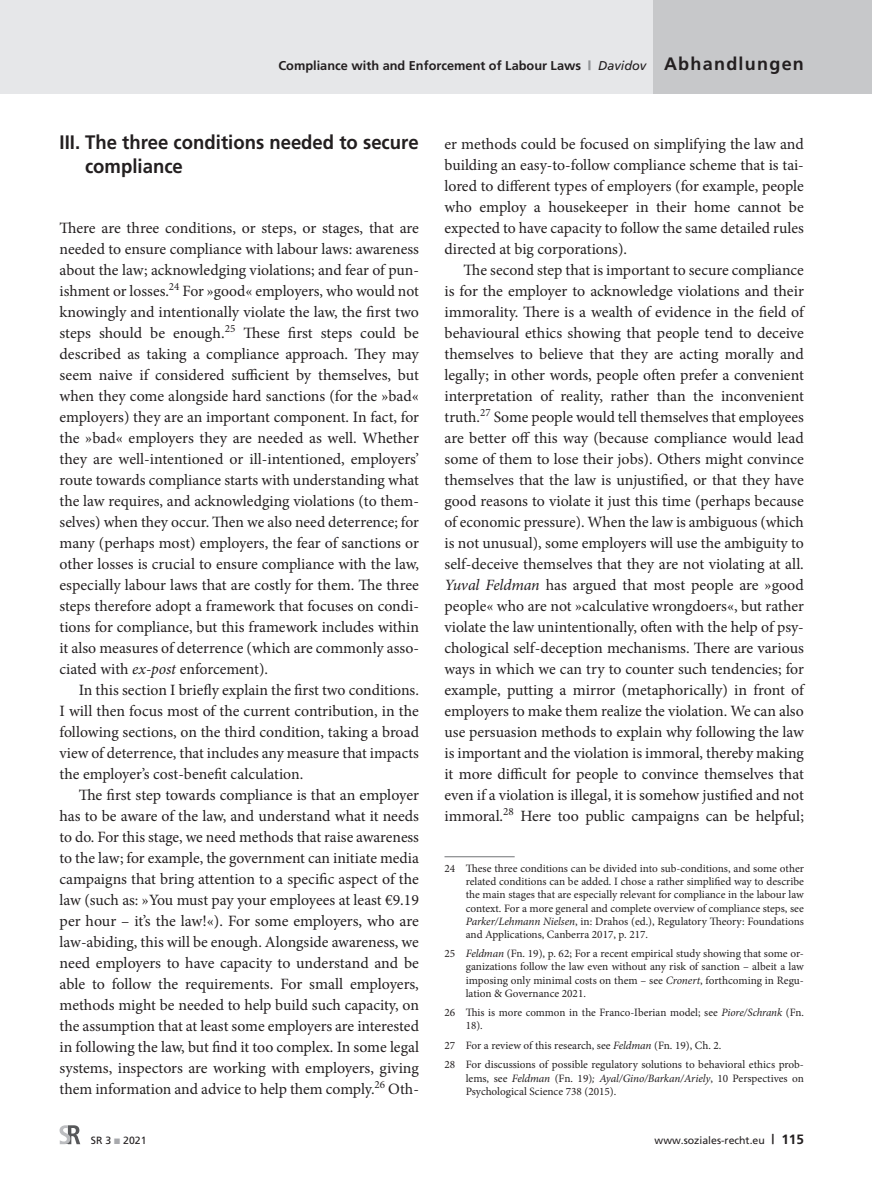
<style>
.page{position:relative;width:872px;height:1191px;background:#fff}
.page>*{position:absolute;margin:0;border:0;box-sizing:border-box;transform-origin:0 0}
.t1{font:700 19.5px/24px "Frutiger";color:#231f20;scale:.95 1}
.GS_Folge{font:15.75px/21px "Minion Pro";color:#231f20;text-align:justify}
.GS{font:15.75px/21px "Minion Pro";color:#231f20;text-align:justify}
.t2{font:700 12.75px "Frutiger";color:#231f20}
.FN_Standard{font:11.25px/13.2px "Minion Pro";color:#231f20;text-align:justify}
.FN_Linie{font:11.25px/13.2px "Minion Pro";color:#231f20;text-align:justify}
.t3{font:10.5px "Frutiger";color:#231f20}
.s1{font-weight:900;color:#939598}
.s2{font-weight:400;font-style:italic}
.s3{font-size:18px}
.s4{font-style:italic}
.s5{color:#a8a9ad}
.s6{font-weight:700;font-size:13.5px}
</style>
<div class="page">
<div style="left:0;top:0;width:872px;height:94px;background:#e6e7e9"></div>
<div style="left:653px;top:0;width:219px;height:94px;background:#c7c8ca"></div>
<svg style="left:60px;top:1125px;width:20px;height:19px"></svg>
<hr style="left:444px;top:856px;width:70px;height:1px;background:#808285">
<p class="t2" style="left:278px;top:58px;width:527px">Compliance with and Enforcement of Labour Laws <span class="s1">|</span> <span class="s2">Davidov</span> <span class="s3">Abhandlungen</span></p>
<p class="t1" style="left:85px;top:130px;width:353px;text-indent:-26px">III. The three conditions needed to secure compliance</p>
<p class="GS" style="left:60px;top:217px;width:361px">There are three conditions, or steps, or stages, that are needed to ensure compliance with labour laws: awareness about the law; acknowledging violations; and fear of pun&shy;ishment or losses.<sup>24</sup> For »good« employers, who would not knowingly and intentionally violate the law, the first two steps should be enough.<sup>25</sup> These first steps could be described as taking a compliance approach. They may seem naive if considered sufficient by themselves, but when they come alongside hard sanctions (for the »bad« employers) they are an important component. In fact, for the »bad« employers they are needed as well. Whether they are well-intentioned or ill-intentioned, employers’ route towards compliance starts with understanding what the law requires, and acknowledging violations (to them&shy;selves) when they occur. Then we also need deterrence; for many (perhaps most) employers, the fear of sanctions or other losses is crucial to ensure compliance with the law, especially labour laws that are costly for them. The three steps therefore adopt a framework that focuses on condi&shy;tions for compliance, but this framework includes within it also measures of deterrence (which are commonly asso&shy;ciated with <span class="s4">ex-post</span> enforcement).</p>
<p class="GS_Folge" style="left:60px;top:679px;width:361px;text-indent:19px">In this section I briefly explain the first two conditions.<br>I will then focus most of the current contribution, in the following sections, on the third condition, taking a broad view of deterrence, that includes any measure that impacts the employer’s cost-benefit calculation.</p>
<p class="GS_Folge" style="left:60px;top:784px;width:361px;text-indent:19px">The first step towards compliance is that an employer has to be aware of the law, and understand what it needs to do. For this stage, we need methods that raise awareness to the law; for example, the government can initiate media campaigns that bring attention to a specific aspect of the law (such as: »You must pay your employees at least €9.19 per hour – it’s the law!«). For some employers, who are law-abiding, this will be enough. Alongside awareness, we need employers to have capacity to understand and be able to follow the requirements. For small employers, methods might be needed to help build such capacity, on the assumption that at least some employers are interested in following the law, but find it too complex. In some legal systems, inspectors are working with employers, giving them information and advice to help them comply.<sup>26</sup> Oth-</p>
<p class="GS_Folge" style="left:444px;top:133px;width:361px">er methods could be focused on simplifying the law and building an easy-to-follow compliance scheme that is tai&shy;lored to different types of employers (for example, people who employ a housekeeper in their home cannot be expected to have capacity to follow the same detailed rules directed at big corporations).</p>
<p class="GS_Folge" style="left:444px;top:259px;width:361px;text-indent:19px">The second step that is important to secure compliance is for the employer to acknowledge violations and their immorality. There is a wealth of evidence in the field of behavioural ethics showing that people tend to deceive themselves to believe that they are acting morally and legally; in other words, people often prefer a convenient interpretation of reality, rather than the inconvenient truth.<sup>27</sup> Some people would tell themselves that employees are better off this way (because compliance would lead some of them to lose their jobs). Others might convince themselves that the law is unjustified, or that they have good reasons to violate it just this time (perhaps because of economic pressure). When the law is ambiguous (which is not unusual), some employers will use the ambiguity to self-deceive themselves that they are not violating at all.<br><span class="s4">Yuval Feldman</span> has argued that most people are »good people« who are not »calculative wrongdoers«, but rather violate the law unintentionally, often with the help of psy&shy;chological self-deception mechanisms. There are various ways in which we can try to counter such tendencies; for example, putting a mirror (metaphorically) in front of employers to make them realize the violation. We can also use persuasion methods to explain why following the law is important and the violation is immoral, thereby making it more difficult for people to convince themselves that even if a violation is illegal, it is somehow justified and not immoral.<sup>28</sup> Here too public campaigns can be helpful;</p>
<p class="FN_Linie" style="left:466px;top:862px;width:340px;text-indent:-21px">24 These three conditions can be divided into sub-conditions, and some other related conditions can be added. I chose a rather simplified way to describe the main stages that are especially relevant for compliance in the labour law context. For a more general and complete overview of compliance steps, see <span class="s4">Parker/Lehmann Nielsen</span>, in: Drahos (ed.), Regulatory Theory: Foundations and Applications, Canberra 2017, p. 217.</p>
<p class="FN_Standard" style="left:466px;top:947px;width:340px;text-indent:-21px">25 <span class="s4">Feldman</span> (Fn. 19), p. 62; For a recent empirical study showing that some or&shy;ganizations follow the law even without any risk of sanction – albeit a law imposing only minimal costs on them – see <span class="s4">Cronert</span>, forthcoming in Regu&shy;lation &amp; Governance 2021.</p>
<p class="FN_Standard" style="left:466px;top:1006px;width:340px;text-indent:-21px">26 This is more common in the Franco-Iberian model; see <span class="s4">Piore/Schrank</span> (Fn.<br>18).</p>
<p class="FN_Standard" style="left:444px;top:1038px;width:278px">27 For a review of this research, see <span class="s4">Feldman</span> (Fn. 19), Ch. 2.</p>
<p class="FN_Standard" style="left:466px;top:1058px;width:340px;text-indent:-21px">28 For discussions of possible regulatory solutions to behavioral ethics prob&shy;lems, see <span class="s4">Feldman</span> (Fn. 19)<span class="s4">; Ayal/Gino/Barkan/Ariely</span>, 10 Perspectives on Psychological Science 738 (2015).</p>
<p class="t3" style="left:91px;top:1134px;width:57px">SR 3 <span class="s5">■</span> 2021</p>
<p class="t3" style="left:654px;top:1134px;width:151px">www.soziales-recht.eu <span class="s6">| 115</span></p>
</div>
